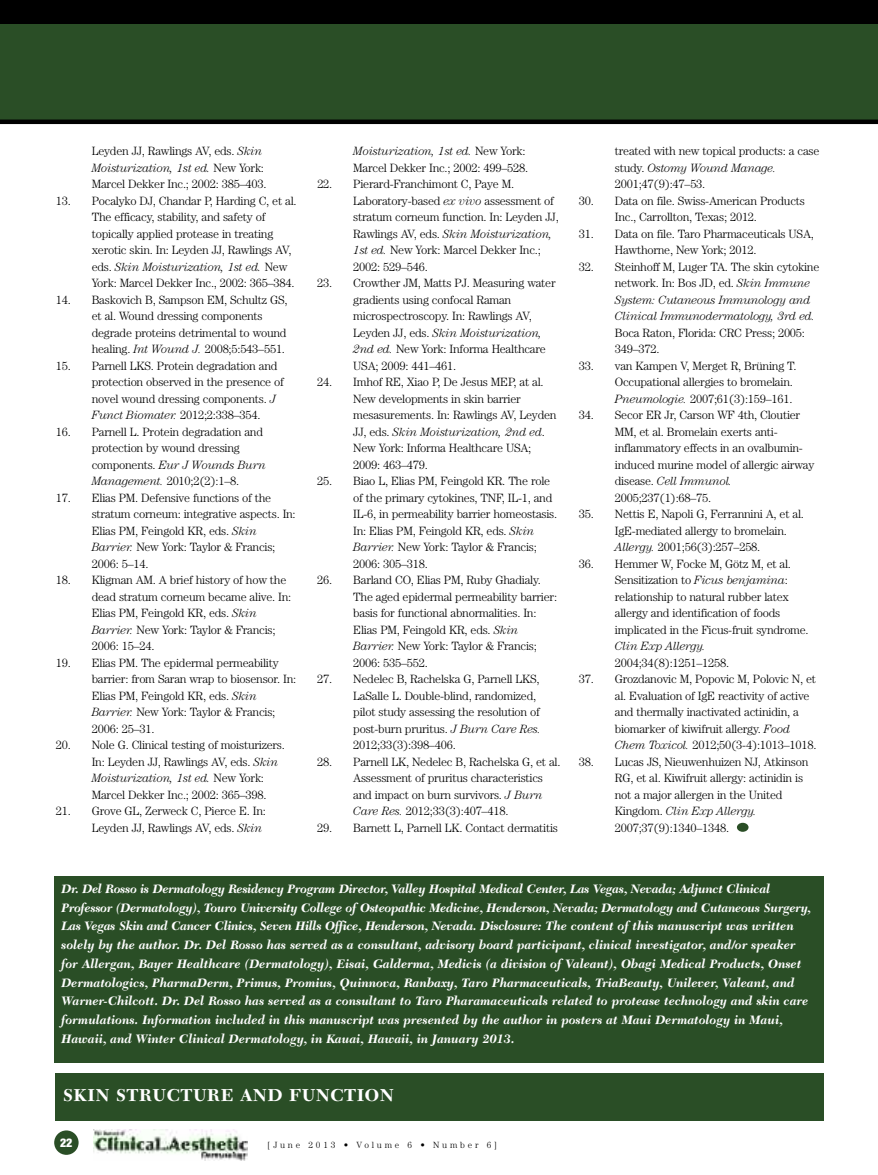
<style>
.page{position:relative;width:878px;height:1175px;background:#fff}
.page>*{position:absolute;margin:0;border:0;box-sizing:border-box;transform-origin:0 0}
.t1{font:700 18px "New Caledonia";letter-spacing:.03em;color:#fff}
.t2{font:italic 700 12.75px/18.8px "New Caledonia";color:#fff}
.t3{font:300 12px/16.5px "Century Std";letter-spacing:-.02em;color:#000}
.t4{font:italic 300 12px/16.5px "Century Std";letter-spacing:-.02em;color:#000}
.t5{font:900 condensed 12px "Helvetica Neue LT Std";color:#fff}
.t6{font:300 9px "Century Std";letter-spacing:.31em;color:#000}
.s1{font-style:italic}
.s2{font-style:normal}
</style>
<div class="page">
<div style="left:737px;top:822px;width:11px;height:9px;background:#2a4e26;border-radius:50%"></div>
<div style="left:54px;top:1130px;width:25px;height:24px;background:#2a4e26;border-radius:50%"></div>
<img style="left:93px;top:1129px;width:155px;height:31px">
<div style="left:0;top:22px;width:878px;height:100px;background:#2a4e26"></div>
<hr style="left:0;top:120px;width:878px;height:4px;background:#000">
<div style="left:0;top:0;width:878px;height:24px;background:#000"></div>
<div style="left:56px;top:1073px;width:768px;height:47px;background:#2a4e26"></div>
<div style="left:54px;top:875px;width:770px;height:187px;background:#2a4e26"></div>
<p class="t3" style="left:92px;top:144px;width:176px">Leyden JJ, Rawlings AV, eds. <span class="s1">Skin<br>Moisturization, 1st ed.</span> New York:<br>Marcel Dekker Inc.; 2002: 385–403.</p>
<p class="t3" style="left:92px;top:193px;width:206px;text-indent:-36px">13. Pocalyko DJ, Chandar P, Harding C, et al.<br>The efficacy, stability, and safety of topically applied protease in treating xerotic skin. In: Leyden JJ, Rawlings AV, eds. <span class="s1">Skin Moisturization, 1st ed.</span> New York: Marcel Dekker Inc., 2002: 365–384.</p>
<p class="t3" style="left:92px;top:292px;width:197px;text-indent:-36px">14. Baskovich B, Sampson EM, Schultz GS, et al. Wound dressing components degrade proteins detrimental to wound healing. <span class="s1">Int Wound J.</span> 2008;5:543–551.</p>
<p class="t3" style="left:92px;top:358px;width:194px;text-indent:-36px">15. Parnell LKS. Protein degradation and protection observed in the presence of novel wound dressing components. <span class="s1">J Funct Biomater.</span> 2012;2:338–354.</p>
<p class="t3" style="left:92px;top:424px;width:176px;text-indent:-36px">16. Parnell L. Protein degradation and protection by wound dressing components. <span class="s1">Eur J Wounds Burn<br>Management.</span> 2010;2(2):1–8.</p>
<p class="t3" style="left:92px;top:490px;width:205px;text-indent:-36px">17. Elias PM. Defensive functions of the stratum corneum: integrative aspects. In:<br>Elias PM, Feingold KR, eds. <span class="s1">Skin<br>Barrier.</span> New York: Taylor &amp; Francis;<br>2006: 5–14.</p>
<p class="t3" style="left:92px;top:573px;width:201px;text-indent:-36px">18. Kligman AM. A brief history of how the dead stratum corneum became alive. In:<br>Elias PM, Feingold KR, eds. <span class="s1">Skin<br>Barrier.</span> New York: Taylor &amp; Francis;<br>2006: 15–24.</p>
<p class="t3" style="left:92px;top:655px;width:206px;text-indent:-36px">19. Elias PM. The epidermal permeability barrier: from Saran wrap to biosensor. In:<br>Elias PM, Feingold KR, eds. <span class="s1">Skin Barrier.</span> New York: Taylor &amp; Francis; 2006: 25–31.</p>
<p class="t3" style="left:92px;top:738px;width:195px;text-indent:-36px">20. Nole G. Clinical testing of moisturizers.<br>In: Leyden JJ, Rawlings AV, eds. <span class="s1">Skin Moisturization, 1st ed.</span> New York:<br>Marcel Dekker Inc.; 2002: 365–398.</p>
<p class="t3" style="left:92px;top:804px;width:176px;text-indent:-36px">21. Grove GL, Zerweck C, Pierce E. In:<br>Leyden JJ, Rawlings AV, eds. <span class="s1">Skin</span></p>
<p class="t3" style="left:353px;top:144px;width:176px"><span class="s1">Moisturization, 1st ed.</span> New York:<br>Marcel Dekker Inc.; 2002: 499–528.</p>
<p class="t3" style="left:353px;top:177px;width:207px;text-indent:-36px">22. Pierard-Franchimont C, Paye M.<br>Laboratory-based <span class="s1">ex vivo</span> assessment of stratum corneum function. In: Leyden JJ, Rawlings AV, eds. <span class="s1">Skin Moisturization, 1st ed.</span> New York: Marcel Dekker Inc.; 2002: 529–546.</p>
<p class="t3" style="left:353px;top:276px;width:204px;text-indent:-36px">23. Crowther JM, Matts PJ. Measuring water gradients using confocal Raman microspectroscopy. In: Rawlings AV, Leyden JJ, eds. <span class="s1">Skin Moisturization, 2nd ed.</span> New York: Informa Healthcare USA; 2009: 441–461.</p>
<p class="t3" style="left:353px;top:375px;width:205px;text-indent:-36px">24. Imhof RE, Xiao P, De Jesus MEP, at al.<br>New developments in skin barrier mesasurements. In: Rawlings AV, Leyden JJ, eds. <span class="s1">Skin Moisturization, 2nd ed</span>.<br>New York: Informa Healthcare USA; 2009: 463–479.</p>
<p class="t3" style="left:353px;top:474px;width:205px;text-indent:-36px">25. Biao L, Elias PM, Feingold KR. The role of the primary cytokines, TNF, IL-1, and IL-6, in permeability barrier homeostasis.<br>In: Elias PM, Feingold KR, eds. <span class="s1">Skin Barrier.</span> New York: Taylor &amp; Francis; 2006: 305–318.</p>
<p class="t3" style="left:353px;top:573px;width:205px;text-indent:-36px">26. Barland CO, Elias PM, Ruby Ghadialy.<br>The aged epidermal permeability barrier: basis for functional abnormalities. In:<br>Elias PM, Feingold KR, eds. <span class="s1">Skin Barrier.</span> New York: Taylor &amp; Francis; 2006: 535–552.</p>
<p class="t3" style="left:353px;top:672px;width:189px;text-indent:-36px">27. Nedelec B, Rachelska G, Parnell LKS, LaSalle L. Double-blind, randomized, pilot study assessing the resolution of post-burn pruritus. <span class="s1">J Burn Care Res.<br></span>2012;33(3):398–406.</p>
<p class="t3" style="left:353px;top:754px;width:209px;text-indent:-36px">28. Parnell LK, Nedelec B, Rachelska G, et al.<br>Assessment of pruritus characteristics and impact on burn survivors. <span class="s1">J Burn Care Res.</span> 2012;33(3):407–418.</p>
<p class="t3" style="left:317px;top:820px;width:242px">29. Barnett L, Parnell LK. Contact dermatitis</p>
<p class="t3" style="left:615px;top:144px;width:206px">treated with new topical products: a case study. <span class="s1">Ostomy Wound Manage.<br></span>2001;47(9):47–53.</p>
<p class="t3" style="left:615px;top:193px;width:191px;text-indent:-36px">30. Data on file. Swiss-American Products<br>Inc., Carrollton, Texas; 2012.</p>
<p class="t3" style="left:615px;top:226px;width:200px;text-indent:-36px">31. Data on file. Taro Pharmaceuticals USA,<br>Hawthorne, New York; 2012.</p>
<p class="t4" style="left:615px;top:259px;width:206px;text-indent:-36px"><span class="s2">32. Steinhoff M, Luger TA. The skin cytokine network. In: Bos JD, ed.</span> Skin Immune System: Cutaneous Immunology and Clinical Immunodermatology, 3rd ed.</p>
<p class="t3" style="left:615px;top:325px;width:192px">Boca Raton, Florida: CRC Press; 2005:<br>349–372.</p>
<p class="t3" style="left:615px;top:358px;width:183px;text-indent:-36px">33. van Kampen V, Merget R, Brüning T.<br>Occupational allergies to bromelain.<br><span class="s1">Pneumologie.</span> 2007;61(3):159–161.</p>
<p class="t3" style="left:615px;top:408px;width:201px;text-indent:-36px">34. Secor ER Jr, Carson WF 4th, Cloutier<br>MM, et al. Bromelain exerts anti&shy;inflammatory effects in an ovalbumin&shy;induced murine model of allergic airway disease. <span class="s1">Cell Immunol.<br></span>2005;237(1):68–75.</p>
<p class="t3" style="left:615px;top:507px;width:191px;text-indent:-36px">35. Nettis E, Napoli G, Ferrannini A, et al.<br>IgE-mediated allergy to bromelain.<br><span class="s1">Allergy.</span> 2001;56(3):257–258.</p>
<p class="t3" style="left:615px;top:556px;width:195px;text-indent:-36px">36. Hemmer W, Focke M, Götz M, et al.<br>Sensitization to <span class="s1">Ficus benjamina</span>: relationship to natural rubber latex allergy and identification of foods implicated in the Ficus-fruit syndrome.</p>
<p class="t4" style="left:615px;top:639px;width:92px">Clin Exp Allergy.</p>
<p class="t3" style="left:615px;top:655px;width:116px">2004;34(8):1251–1258.</p>
<p class="t3" style="left:615px;top:672px;width:203px;text-indent:-36px">37. Grozdanovic M, Popovic M, Polovic N, et al. Evaluation of IgE reactivity of active and thermally inactivated actinidin, a biomarker of kiwifruit allergy. <span class="s1">Food Chem Toxicol.</span> 2012;50(3-4):1013–1018.</p>
<p class="t3" style="left:615px;top:754px;width:195px;text-indent:-36px">38. Lucas JS, Nieuwenhuizen NJ, Atkinson RG, et al. Kiwifruit allergy: actinidin is not a major allergen in the United Kingdom. <span class="s1">Clin Exp Allergy.<br></span>2007;37(9):1340–1348.</p>
<p class="t2" style="left:61px;top:880px;width:751px">Dr. Del Rosso is Dermatology Residency Program Director, Valley Hospital Medical Center, Las Vegas, Nevada; Adjunct Clinical Professor (Dermatology), Touro University College of Osteopathic Medicine, Henderson, Nevada; Dermatology and Cutaneous Surgery, Las Vegas Skin and Cancer Clinics, Seven Hills Office, Henderson, Nevada. Disclosure: The content of this manuscript was written solely by the author. Dr. Del Rosso has served as a consultant, advisory board participant, clinical investigator, and/or speaker for Allergan, Bayer Healthcare (Dermatology), Eisai, Galderma, Medicis (a division of Valeant), Obagi Medical Products, Onset Dermatologics, PharmaDerm, Primus, Promius, Quinnova, Ranbaxy, Taro Pharmaceuticals, TriaBeauty, Unilever, Valeant, and Warner-Chilcott. Dr. Del Rosso has served as a consultant to Taro Pharamaceuticals related to protease technology and skin care formulations. Information included in this manuscript was presented by the author in posters at Maui Dermatology in Maui, Hawaii, and Winter Clinical Dermatology, in Kauai, Hawaii, in January 2013.</p>
<h1 class="t1" style="left:63px;top:1088px;width:332px">SKIN STRUCTURE AND FUNCTION</h1>
<p class="t5" style="left:60px;top:1138px;width:14px">22</p>
<p class="t6" style="left:267px;top:1142px;width:231px">[June 2013 • Volume 6 • Number 6]</p>
</div>
